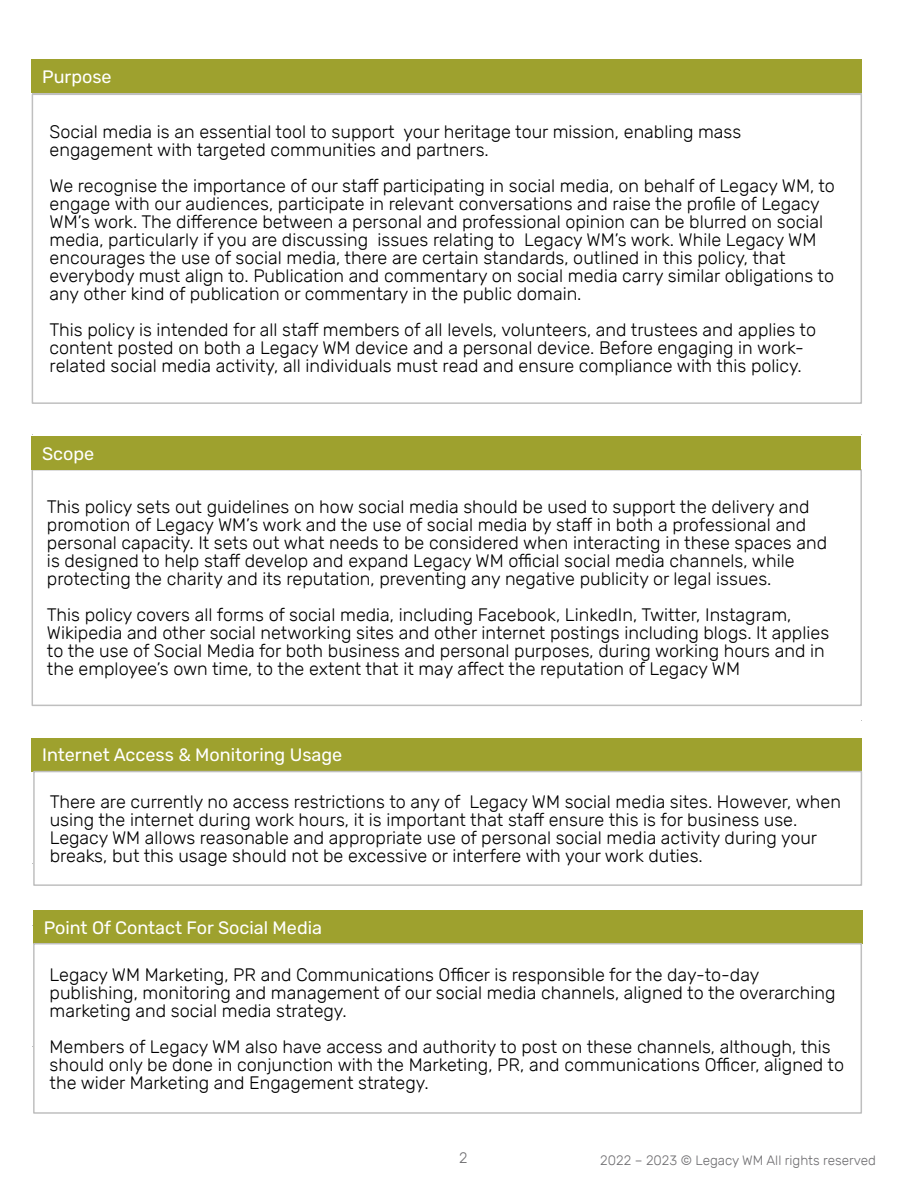
<style>
.page{position:relative;width:918px;height:1188px;background:#fff}
.page>*{position:absolute;margin:0;border:0;box-sizing:border-box;transform-origin:0 0}
.t1{font:300 18px/18px "Rubik";color:#000}
.t2{font:18px "Rubik";color:#fff}
.t3{font:300 15px "Rubik";color:#6f6e71}
.t4{font:300 13.5px "Rubik";color:#6f6e71}
</style>
<div class="page">
<div style="left:32px;top:60px;width:830px;height:33px;background:#9ea12e"></div>
<hr style="left:33px;top:93px;width:828px;height:1px;background:#bfbfbf">
<div style="left:32px;top:94px;width:830px;height:310px;border:2px solid #bfbfbf"></div>
<div style="left:32px;top:469px;width:830px;height:237px;border:2px solid #bfbfbf"></div>
<div style="left:32px;top:437px;width:829px;height:33px;background:#9ea12e"></div>
<div style="left:32px;top:738px;width:830px;height:34px;background:#9ea12e"></div>
<div style="left:33px;top:911px;width:830px;height:33px;background:#9ea12e"></div>
<div style="left:33px;top:771px;width:829px;height:115px;border:2px solid #bfbfbf"></div>
<div style="left:33px;top:943px;width:829px;height:171px;border:2px solid #bfbfbf"></div>
<p class="t2" style="left:42px;top:66px;width:71px">Purpose</p>
<p class="t1" style="left:50px;top:123px;width:693px">Social media is an essential tool to support your heritage tour mission, enabling mass engagement with targeted communities and partners.</p>
<p class="t1" style="left:50px;top:177px;width:787px">We recognise the importance of our staff participating in social media, on behalf of Legacy WM, to engage with our audiences, participate in relevant conversations and raise the profile of Legacy WM’s work. The difference between a personal and professional opinion can be blurred on social media, particularly if you are discussing issues relating to Legacy WM’s work. While Legacy WM encourages the use of social media, there are certain standards, outlined in this policy, that everybody must align to. Publication and commentary on social media carry similar obligations to any other kind of publication or commentary in the public domain.</p>
<p class="t1" style="left:50px;top:321px;width:768px">This policy is intended for all staff members of all levels, volunteers, and trustees and applies to content posted on both a Legacy WM device and a personal device. Before engaging in work&shy;related social media activity, all individuals must read and ensure compliance with this policy.</p>
<p class="t2" style="left:42px;top:443px;width:54px">Scope</p>
<p class="t1" style="left:47px;top:498px;width:782px">This policy sets out guidelines on how social media should be used to support the delivery and promotion of Legacy WM’s work and the use of social media by staff in both a professional and personal capacity. It sets out what needs to be considered when interacting in these spaces and is designed to help staff develop and expand Legacy WM official social media channels, while protecting the charity and its reputation, preventing any negative publicity or legal issues.</p>
<p class="t1" style="left:47px;top:606px;width:784px">This policy covers all forms of social media, including Facebook, LinkedIn, Twitter, Instagram, Wikipedia and other social networking sites and other internet postings including blogs. It applies to the use of Social Media for both business and personal purposes, during working hours and in the employee’s own time, to the extent that it may affect the reputation of Legacy WM</p>
<p class="t2" style="left:42px;top:745px;width:302px">Internet Access &amp; Monitoring Usage</p>
<p class="t1" style="left:50px;top:793px;width:793px">There are currently no access restrictions to any of Legacy WM social media sites. However, when using the internet during work hours, it is important that staff ensure this is for business use.<br>Legacy WM allows reasonable and appropriate use of personal social media activity during your breaks, but this usage should not be excessive or interfere with your work duties.</p>
<p class="t2" style="left:44px;top:917px;width:280px">Point Of Contact For Social Media</p>
<p class="t1" style="left:50px;top:966px;width:788px">Legacy WM Marketing, PR and Communications Officer is responsible for the day-to-day publishing, monitoring and management of our social media channels, aligned to the overarching marketing and social media strategy.</p>
<p class="t1" style="left:50px;top:1038px;width:796px">Members of Legacy WM also have access and authority to post on these channels, although, this should only be done in conjunction with the Marketing, PR, and communications Officer, aligned to the wider Marketing and Engagement strategy.</p>
<p class="t3" style="left:459px;top:1149px;width:10px">2</p>
<p class="t4" style="left:600px;top:1152px;width:277px">2022 – 2023 © Legacy WM All rights reserved</p>
</div>
